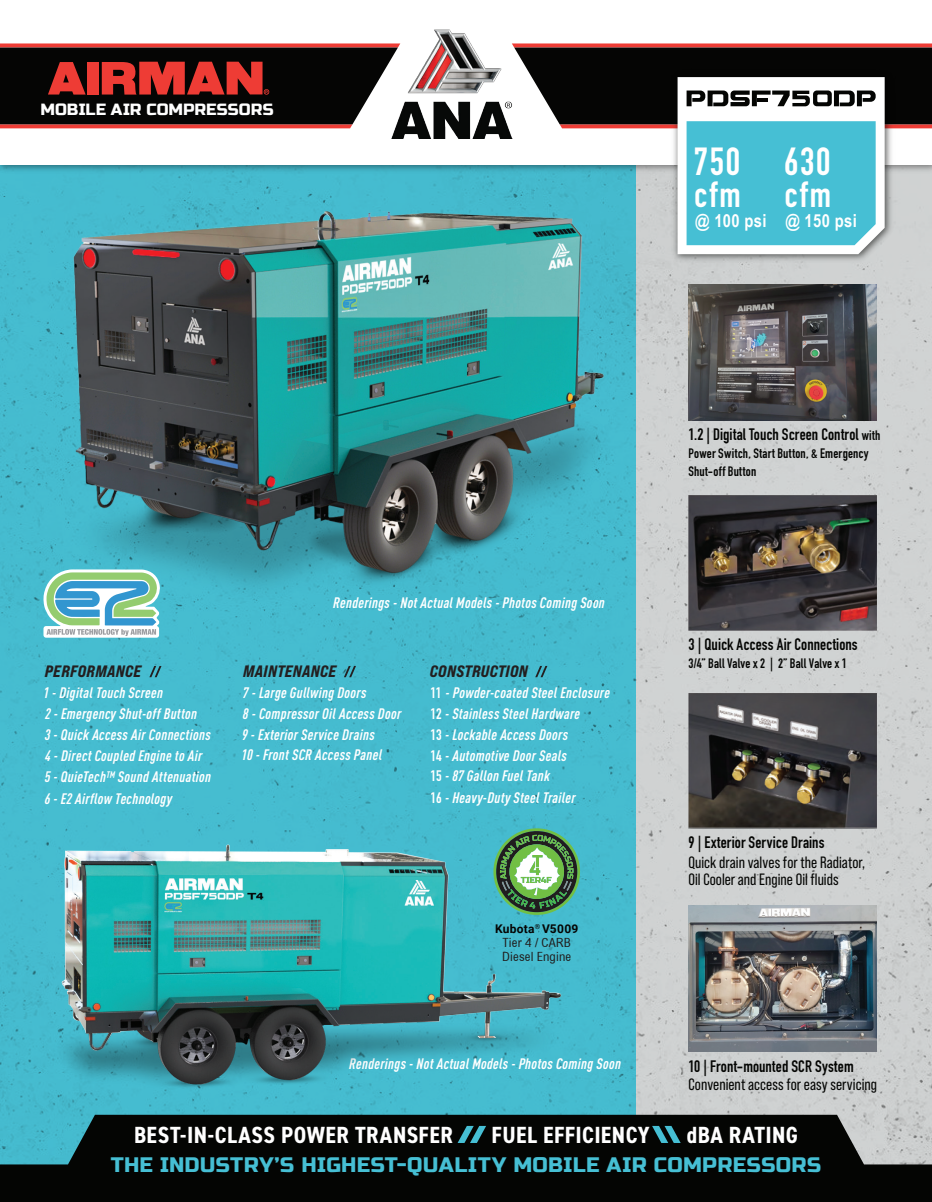
<style>
.page{position:relative;width:932px;height:1202px;background:#fff}
.page>*{position:absolute;margin:0;border:0;box-sizing:border-box;transform-origin:0 0}
.t1{font:700 38.55px "DIN Condensed";letter-spacing:.04em;color:#fff}
.t2{font:700 36px "DIN Condensed";letter-spacing:.06em;color:#fff}
.t3{font:700 condensed 23.4px "DIN2014";letter-spacing:.02em;color:#fff}
.t4{font:21px "Russo One";letter-spacing:.015em;color:#46bfd4}
.t5{font:700 18px "Arial Narrow";letter-spacing:.02em;color:#fff}
.t6{font:16.5px "Bebas Neue Pro Exp Eb It";letter-spacing:.02em;color:#231f20}
.t7{font:700 16.35px "DIN Condensed";letter-spacing:.005em;color:#040503}
.t8{font:16.35px/16.6px "Bebas Neue Pro";letter-spacing:.005em;color:#040503}
.t9{font:16.2px "Russo One";color:#fff}
.t10{font:italic 700 condensed 15px/21.3px "DIN Pro";letter-spacing:.025em;color:#fff}
.t11{font:700 13.5px/18px "DIN Condensed";letter-spacing:.015em;color:#040503}
.t12{font:condensed 12.6px/13.2px "Arial";letter-spacing:.015em;color:#211e1e}
.t13{font:700 12px "Roboto";letter-spacing:.02em;color:#050504}
.s1{font-family:"DIN Condensed";font-style:normal;font-stretch:normal}
.s2{font-size:13.5px}
</style>
<div class="page">
<img style="left:0;top:176px;width:931px;height:938px">
<svg style="left:0;top:1114px;width:932px;height:88px;background:#181e1d"></svg>
<svg style="left:652px;top:1125px;width:28px;height:18px"></svg>
<img style="left:669px;top:254px;width:226px;height:11px">
<svg style="left:0;top:43px;width:392px;height:85px;background:#471d1b"></svg>
<svg style="left:512px;top:43px;width:420px;height:211px"></svg>
<svg style="left:149px;top:666px;width:12px;height:11px"></svg>
<svg style="left:535px;top:666px;width:12px;height:11px"></svg>
<svg style="left:344px;top:666px;width:12px;height:11px"></svg>
<svg style="left:567px;top:828px;width:13px;height:87px"></svg>
<img style="left:688px;top:420px;width:188px;height:485px">
<img style="left:28px;top:153px;width:610px;height:471px">
<img style="left:37px;top:770px;width:530px;height:410px">
<img style="left:688px;top:284px;width:188px;height:136px">
<img style="left:688px;top:905px;width:188px;height:146px">
<svg style="left:43px;top:569px;width:118px;height:68px"></svg>
<img style="left:392px;top:29px;width:120px;height:109px">
<p class="t9" style="left:41px;top:100px;width:234px">MOBILE AIR COMPRESSORS</p>
<h1 class="t1" style="left:694px;top:136px;width:48px">750</h1>
<h2 class="t2" style="left:694px;top:170px;width:48px">cfm</h2>
<p class="t5" style="left:695px;top:207px;width:73px">@ 100 psi</p>
<h1 class="t1" style="left:784px;top:136px;width:48px">630</h1>
<h2 class="t2" style="left:784px;top:170px;width:48px">cfm</h2>
<p class="t5" style="left:785px;top:207px;width:73px">@ 150 psi</p>
<p class="t10" style="left:333px;top:590px;width:273px">Renderings - Not Actual Models - Photos Coming Soon</p>
<p class="t6" style="left:45px;top:661px;width:98px">PERFORMANCE</p>
<p class="t10" style="left:43px;top:680px;width:121px">1 - Digital Touch Screen</p>
<p class="t10" style="left:430px;top:680px;width:181px"><span class="s1">11</span> - Powder-coated Steel Enclosure<br><span class="s1">12</span> - Stainless Steel Hardware<br><span class="s1">13</span> - Lockable Access Doors</p>
<p class="t6" style="left:243px;top:661px;width:95px">MAINTENANCE</p>
<p class="t6" style="left:430px;top:661px;width:100px">CONSTRUCTION</p>
<p class="t10" style="left:241px;top:681px;width:161px;line-height:20.9px">7 - Large Gullwing Doors<br>8 - Compressor Oil Access Door<br>9 - Exterior Service Drains<br>10 - Front SCR Access Panel</p>
<p class="t10" style="left:45px;top:701px;width:168px">2 - Emergency Shut-off Button<br>3 - Quick Access Air Connections<br>4 - Direct Coupled Engine to Air<br>5 - QuieTech™ Sound Attenuation<br>6 - E2 Airflow Technology</p>
<p class="t10" style="left:430px;top:743px;width:138px"><span class="s1">14</span> - Automotive Door Seals</p>
<p class="t10" style="left:430px;top:764px;width:121px"><span class="s1">15</span> - 87 Gallon Fuel Tank</p>
<p class="t10" style="left:430px;top:785px;width:147px"><span class="s1">16</span> - Heavy-Duty Steel Trailer</p>
<p class="t13" style="left:495px;top:920px;width:85px">Kubota<sup>®</sup> V5009</p>
<p class="t12" style="left:502px;top:936px;width:70px">Tier 4 / CARB<br>Diesel Engine</p>
<p class="t10" style="left:349px;top:1051px;width:273px">Renderings - Not Actual Models - Photos Coming Soon</p>
<p class="t7" style="left:688px;top:423px;width:193px">1.2 | Digital Touch Screen Control <span class="s2">with</span></p>
<p class="t11" style="left:688px;top:444px;width:181px">Power Switch, Start Button, &amp; Emergency<br>Shut-off Button</p>
<p class="t7" style="left:688px;top:633px;width:171px">3 | Quick Access Air Connections</p>
<p class="t11" style="left:688px;top:654px;width:160px">3/4” Ball Valve x 2 | 2” Ball Valve x 1</p>
<p class="t7" style="left:688px;top:831px;width:137px">9 | Exterior Service Drains</p>
<p class="t8" style="left:688px;top:854px;width:178px">Quick drain valves for the Radiator,<br>Oil Cooler and Engine Oil fluids</p>
<p class="t7" style="left:688px;top:1055px;width:167px">10 | Front-mounted SCR System</p>
<p class="t8" style="left:688px;top:1075px;width:190px">Convenient access for easy servicing</p>
<h3 class="t3" style="left:134px;top:1119px;width:320px">BEST-IN-CLASS POWER TRANSFER</h3>
<h3 class="t3" style="left:491px;top:1119px;width:159px">FUEL EFFICIENCY</h3>
<h3 class="t3" style="left:687px;top:1119px;width:113px">dBA RATING</h3>
<h3 class="t4" style="left:111px;top:1152px;width:712px">THE INDUSTRY’S HIGHEST-QUALITY MOBILE AIR COMPRESSORS</h3>
</div>
